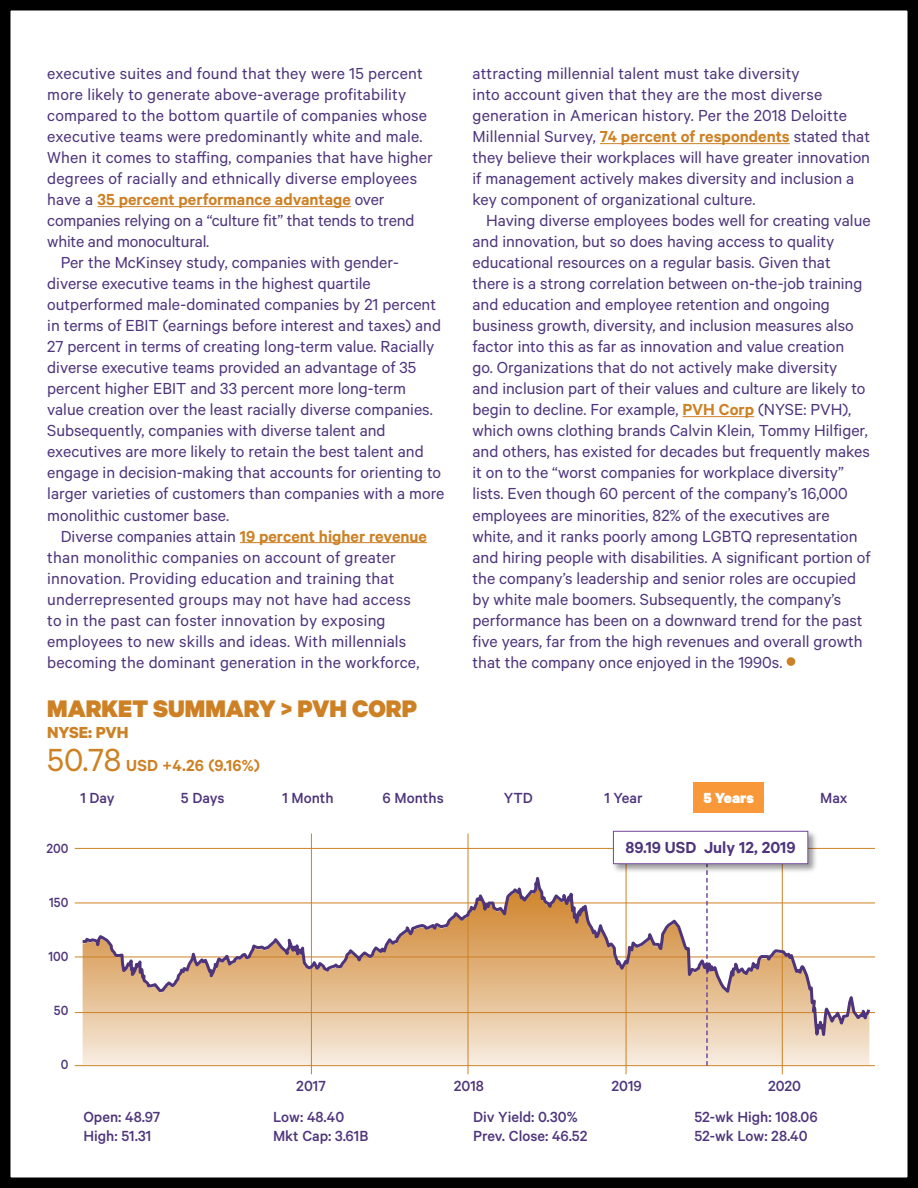
<style>
.page{position:relative;width:918px;height:1188px;background:#fff}
.page>*{position:absolute;margin:0;border:0;box-sizing:border-box;transform-origin:0 0}
.t1{font:900 27px "Calibre";color:#cd8124}
.t2{font:18px/21px "Calibre";color:#4e357b}
.t3{font:600 18px/33px "Calibre";color:#cd8124}
.t4{font:600 18px "Calibre";color:#4e357b}
.t5{font:500 16.5px/19.5px "Calibre";color:#4e357b}
.t6{font:900 16.5px "Calibre";color:#fff}
.t7{font:500 15px "Calibre";color:#4e357b;scale:.95 1}
.s1{font-weight:400;color:#4e357b}
.s2{font-weight:600;color:#cd8124}
.s3{font-weight:700}
.s4{font-weight:400;font-size:36px}
</style>
<div class="page">
<div style="left:0;top:0;width:918px;height:1188px;border:10px solid #000"></div>
<hr style="left:98px;top:206px;width:253px;height:1px;background:#cd8124">
<hr style="left:240px;top:542px;width:187px;height:1px;background:#cd8124">
<hr style="left:600px;top:143px;width:190px;height:1px;background:#cd8124">
<hr style="left:683px;top:416px;width:71px;height:1px;background:#cd8124">
<div style="left:787px;top:657px;width:8px;height:9px;background:#cd8124;border-radius:50%"></div>
<hr style="left:75px;top:903px;width:800px;height:1px;background:#cd8124">
<hr style="left:75px;top:848px;width:800px;height:1px;background:#cd8124">
<svg style="left:83px;top:1038px;width:454px;height:27px"></svg>
<hr style="left:75px;top:1065px;width:800px;height:1px;background:#cd8124">
<hr style="left:75px;top:1012px;width:800px;height:1px;background:#cd8124">
<hr style="left:75px;top:957px;width:800px;height:1px;background:#cd8124">
<svg style="left:706px;top:1038px;width:2px;height:28px"></svg>
<hr style="left:626px;top:833px;width:1px;height:241px;background:#cd8124">
<hr style="left:782px;top:833px;width:1px;height:241px;background:#cd8124">
<hr style="left:468px;top:833px;width:1px;height:241px;background:#cd8124">
<hr style="left:311px;top:833px;width:1px;height:241px;background:#cd8124">
<div style="left:612px;top:830px;width:205px;height:43px;background:#000;opacity:.4"></div>
<div style="left:613px;top:831px;width:195px;height:33px;background:#fff"></div>
<div style="left:613px;top:831px;width:195px;height:33px;border:1px solid #74489d"></div>
<div style="left:693px;top:783px;width:70px;height:30px;background:#f89838"></div>
<svg style="left:80px;top:861px;width:792px;height:177px"></svg>
<p class="t2" style="left:47px;top:63px;width:377px">executive suites and found that they were 15 percent</p>
<p class="t2" style="left:47px;top:84px;width:360px">more likely to generate above-average profitability</p>
<p class="t2" style="left:47px;top:105px;width:381px">compared to the bottom quartile of companies whose</p>
<p class="t2" style="left:47px;top:126px;width:377px">executive teams were predominantly white and male.</p>
<p class="t2" style="left:47px;top:147px;width:387px">When it comes to staffing, companies that have higher</p>
<p class="t2" style="left:47px;top:168px;width:371px">degrees of racially and ethnically diverse employees</p>
<p class="t3" style="left:47px;top:183px;width:339px"><span class="s1">have a</span> 35 percent performance advantage <span class="s1">over</span></p>
<p class="t2" style="left:47px;top:210px;width:369px">companies relying on a “culture fit” that tends to trend</p>
<p class="t2" style="left:47px;top:231px;width:164px">white and monocultural.</p>
<p class="t2" style="left:61px;top:252px;width:340px">Per the McKinsey study, companies with gender-</p>
<p class="t2" style="left:47px;top:273px;width:325px">diverse executive teams in the highest quartile</p>
<p class="t2" style="left:47px;top:294px;width:390px">outperformed male-dominated companies by 21 percent</p>
<p class="t2" style="left:47px;top:315px;width:395px">in terms of EBIT (earnings before interest and taxes) and</p>
<p class="t2" style="left:47px;top:336px;width:389px">27 percent in terms of creating long-term value. Racially</p>
<p class="t2" style="left:47px;top:357px;width:371px">diverse executive teams provided an advantage of 35</p>
<p class="t2" style="left:47px;top:378px;width:360px">percent higher EBIT and 33 percent more long-term</p>
<p class="t2" style="left:47px;top:399px;width:387px">value creation over the least racially diverse companies.</p>
<p class="t2" style="left:47px;top:420px;width:340px">Subsequently, companies with diverse talent and</p>
<p class="t2" style="left:47px;top:441px;width:378px">executives are more likely to retain the best talent and</p>
<p class="t2" style="left:47px;top:462px;width:395px">engage in decision-making that accounts for orienting to</p>
<p class="t2" style="left:47px;top:483px;width:399px">larger varieties of customers than companies with a more</p>
<p class="t2" style="left:47px;top:504px;width:183px">monolithic customer base.</p>
<p class="t2" style="left:61px;top:525px;width:368px">Diverse companies attain <span class="s2">19 percent higher revenue</span></p>
<p class="t2" style="left:47px;top:546px;width:350px">than monolithic companies on account of greater</p>
<p class="t2" style="left:47px;top:567px;width:349px">innovation. Providing education and training that</p>
<p class="t2" style="left:47px;top:588px;width:365px">underrepresented groups may not have had access</p>
<p class="t2" style="left:47px;top:609px;width:340px">to in the past can foster innovation by exposing</p>
<p class="t2" style="left:47px;top:630px;width:361px">employees to new skills and ideas. With millennials</p>
<p class="t2" style="left:47px;top:651px;width:374px">becoming the dominant generation in the workforce,</p>
<h1 class="t1" style="left:47px;top:692px;width:371px">MARKET SUMMARY &gt; PVH CORP</h1>
<p class="t3" style="left:47px;top:715px;width:214px"><span class="s3">NYSE: PVH<br></span><span class="s4">50.78</span> USD +4.26 (9.16%)</p>
<p class="t2" style="left:472px;top:63px;width:399px">attracting millennial talent must take diversity<br>into account given that they are the most diverse generation in American history. Per the 2018 Deloitte Millennial Survey, <span class="s2">74 percent of respondents</span> stated that they believe their workplaces will have greater innovation if management actively makes diversity and inclusion a key component of organizational culture.</p>
<p class="t2" style="left:472px;top:210px;width:400px;text-indent:14px">Having diverse employees bodes well for creating value and innovation, but so does having access to quality educational resources on a regular basis. Given that there is a strong correlation between on-the-job training and education and employee retention and ongoing business growth, diversity, and inclusion measures also factor into this as far as innovation and value creation<br>go. Organizations that do not actively make diversity<br>and inclusion part of their values and culture are likely to begin to decline. For example, <span class="s2">PVH Corp</span> (NYSE: PVH), which owns clothing brands Calvin Klein, Tommy Hilfiger, and others, has existed for decades but frequently makes it on to the “worst companies for workplace diversity” lists. Even though 60 percent of the company’s 16,000 employees are minorities, 82% of the executives are white, and it ranks poorly among LGBTQ representation and hiring people with disabilities. A significant portion of the company’s leadership and senior roles are occupied by white male boomers. Subsequently, the company’s performance has been on a downward trend for the past five years, far from the high revenues and overall growth that the company once enjoyed in the 1990s.</p>
<p class="t5" style="left:80px;top:788px;width:36px">1 Day</p>
<p class="t5" style="left:181px;top:788px;width:45px">5 Days</p>
<p class="t5" style="left:282px;top:788px;width:53px">1 Month</p>
<p class="t5" style="left:383px;top:788px;width:63px">6 Months</p>
<p class="t5" style="left:504px;top:788px;width:31px">YTD</p>
<p class="t5" style="left:604px;top:788px;width:40px">1 Year</p>
<p class="t6" style="left:703px;top:788px;width:52px">5 Years</p>
<p class="t5" style="left:820px;top:788px;width:29px">Max</p>
<p class="t7" style="left:46px;top:840px;width:25px">200</p>
<p class="t4" style="left:626px;top:837px;width:172px">89.19 USD July 12, 2019</p>
<p class="t7" style="left:49px;top:894px;width:22px">150</p>
<p class="t7" style="left:48px;top:948px;width:23px">100</p>
<p class="t7" style="left:54px;top:1002px;width:17px">50</p>
<p class="t7" style="left:61px;top:1056px;width:10px">0</p>
<p class="t5" style="left:296px;top:1076px;width:31px">2017</p>
<p class="t5" style="left:454px;top:1076px;width:32px">2018</p>
<p class="t5" style="left:612px;top:1076px;width:32px">2019</p>
<p class="t5" style="left:768px;top:1076px;width:35px">2020</p>
<p class="t5" style="left:83px;top:1107px;width:78px">Open: 48.97<br>High: 51.31</p>
<p class="t5" style="left:273px;top:1107px;width:97px">Low: 48.40<br>Mkt Cap: 3.61B</p>
<p class="t5" style="left:473px;top:1107px;width:116px">Div Yield: 0.30%<br>Prev. Close: 46.52</p>
<p class="t5" style="left:694px;top:1107px;width:125px">52-wk High: 108.06<br>52-wk Low: 28.40</p>
</div>
